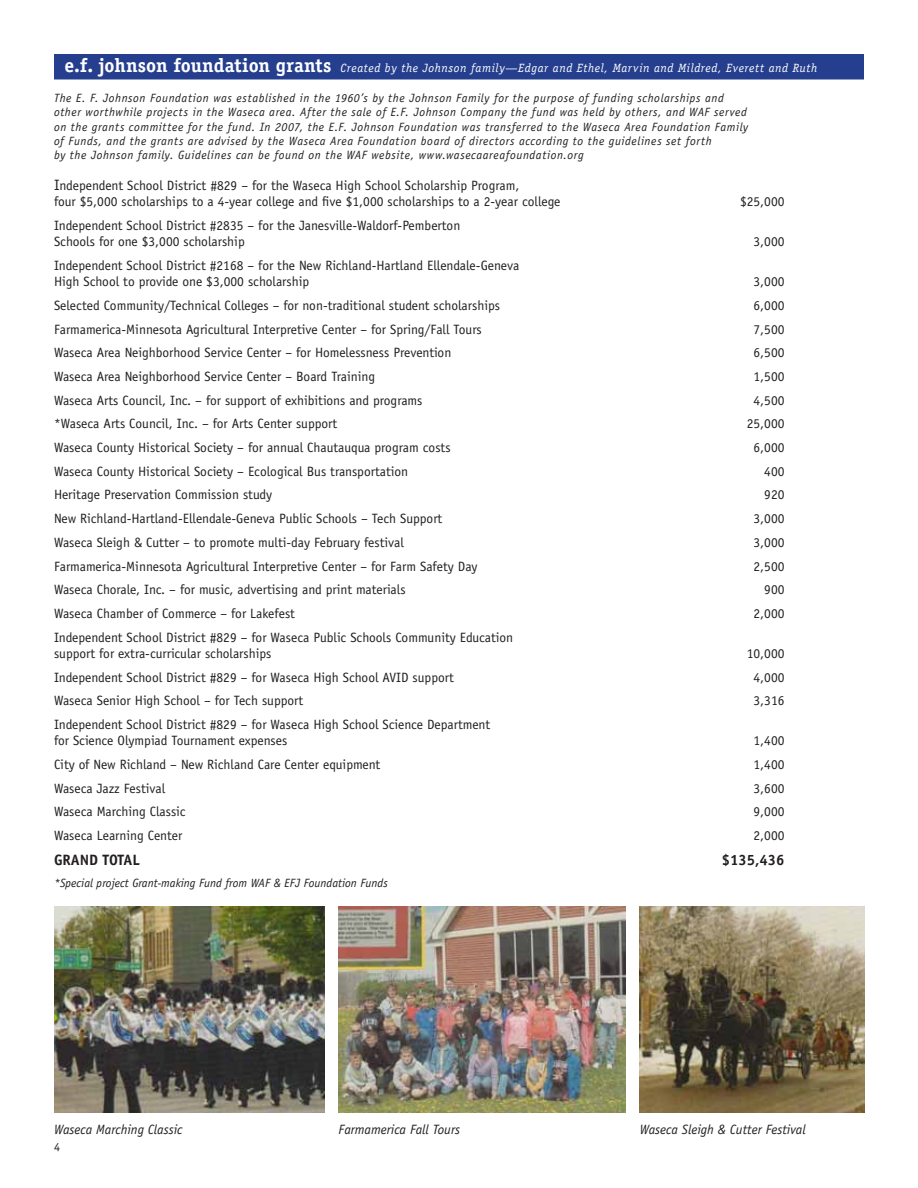
<style>
.page{position:relative;width:918px;height:1188px;background:#fff}
.page>*{position:absolute;margin:0;border:0;box-sizing:border-box;transform-origin:0 0}
.t1{font:700 15px "Officina Sans";color:#231f20}
.t2{font:13.5px/16.2px "Officina Sans";color:#231f20}
.t3{font:italic 13.5px "Officina Sans";color:#231f20}
.t4{font:italic 12px/14.4px "Officina Sans";letter-spacing:.045em;color:#231f20}
.t5{font:italic 12px "Officina Serif";letter-spacing:.05em;color:#fff}
.t6{font:italic 12px "Officina Sans";color:#231f20}
.t7{font:12px "Officina Sans";color:#231f20}
.s1{font-weight:700;font-style:normal;font-size:19.5px}
.s2{font-size:15px}
</style>
<div class="page">
<div style="left:54px;top:54px;width:810px;height:26px;background:#253f8e"></div>
<img style="left:339px;top:906px;width:286px;height:207px">
<img style="left:640px;top:906px;width:224px;height:207px">
<img style="left:54px;top:906px;width:271px;height:207px">
<p class="t5" style="left:64px;top:61px;width:754px"><span class="s1">e.f. johnson foundation grants</span> Created by the Johnson family—Edgar and Ethel, Marvin and Mildred, Everett and Ruth</p>
<p class="t4" style="left:54px;top:90px;width:696px">The E. F. Johnson Foundation was established in the 1960’s by the Johnson Family for the purpose of funding scholarships and other worthwhile projects in the Waseca area. After the sale of E.F. Johnson Company the fund was held by others, and WAF served on the grants committee for the fund. In 2007, the E.F. Johnson Foundation was transferred to the Waseca Area Foundation Family of Funds, and the grants are advised by the Waseca Area Foundation board of directors according to the guidelines set forth<br>by the Johnson family. Guidelines can be found on the WAF website, www.wasecaareafoundation.org</p>
<p class="t2" style="left:54px;top:177px;width:508px"><span class="s2">I</span>ndependent School District #829 – for the Waseca High School Scholarship Program,<br>four $5,000 scholarships to a 4-year college and five $1,000 scholarships to a 2-year college</p>
<p class="t2" style="left:740px;top:194px;width:46px">$25,000</p>
<p class="t2" style="left:54px;top:217px;width:408px">Independent School District #2835 – for the Janesville-Waldorf-Pemberton<br>Schools for one $3,000 scholarship</p>
<p class="t2" style="left:54px;top:257px;width:467px">Independent School District #2168 – for the New Richland-Hartland Ellendale-Geneva<br>High School to provide one $3,000 scholarship</p>
<p class="t2" style="left:754px;top:234px;width:32px">3,000</p>
<p class="t2" style="left:754px;top:273px;width:32px">3,000</p>
<p class="t2" style="left:54px;top:297px;width:448px">Selected Community/Technical Colleges – for non-traditional student scholarships</p>
<p class="t2" style="left:754px;top:297px;width:32px">6,000</p>
<p class="t2" style="left:54px;top:321px;width:429px">Farmamerica-Minnesota Agricultural Interpretive Center – for Spring/Fall Tours</p>
<p class="t2" style="left:754px;top:321px;width:32px">7,500</p>
<p class="t2" style="left:54px;top:345px;width:399px">Waseca Area Neighborhood Service Center – for Homelessness Prevention</p>
<p class="t2" style="left:754px;top:345px;width:32px">6,500</p>
<p class="t2" style="left:54px;top:368px;width:323px">Waseca Area Neighborhood Service Center – Board Training</p>
<p class="t2" style="left:754px;top:368px;width:32px">1,500</p>
<p class="t2" style="left:54px;top:392px;width:370px">Waseca Arts Council, Inc. – for support of exhibitions and programs</p>
<p class="t2" style="left:754px;top:392px;width:32px">4,500</p>
<p class="t2" style="left:54px;top:416px;width:285px">*Waseca Arts Council, Inc. – for Arts Center support</p>
<p class="t2" style="left:747px;top:416px;width:39px">25,000</p>
<p class="t2" style="left:54px;top:439px;width:398px">Waseca County Historical Society – for annual Chautauqua program costs</p>
<p class="t2" style="left:754px;top:439px;width:32px">6,000</p>
<p class="t2" style="left:54px;top:463px;width:356px">Waseca County Historical Society – Ecological Bus transportation</p>
<p class="t2" style="left:764px;top:463px;width:22px">400</p>
<p class="t2" style="left:54px;top:487px;width:220px">Heritage Preservation Commission study</p>
<p class="t2" style="left:764px;top:487px;width:22px">920</p>
<p class="t2" style="left:54px;top:511px;width:390px">New Richland-Hartland-Ellendale-Geneva Public Schools – Tech Support</p>
<p class="t2" style="left:754px;top:511px;width:32px">3,000</p>
<p class="t2" style="left:54px;top:534px;width:352px">Waseca Sleigh &amp; Cutter – to promote multi-day February festival</p>
<p class="t2" style="left:754px;top:534px;width:32px">3,000</p>
<p class="t2" style="left:54px;top:558px;width:425px">Farmamerica-Minnesota Agricultural Interpretive Center – for Farm Safety Day</p>
<p class="t2" style="left:754px;top:558px;width:32px">2,500</p>
<p class="t2" style="left:54px;top:582px;width:353px">Waseca Chorale, Inc. – for music, advertising and print materials</p>
<p class="t2" style="left:764px;top:582px;width:22px">900</p>
<p class="t2" style="left:54px;top:605px;width:243px">Waseca Chamber of Commerce – for Lakefest</p>
<p class="t2" style="left:754px;top:605px;width:32px">2,000</p>
<p class="t2" style="left:54px;top:629px;width:461px">Independent School District #829 – for Waseca Public Schools Community Education support for extra-curricular scholarships</p>
<p class="t2" style="left:747px;top:645px;width:39px">10,000</p>
<p class="t2" style="left:54px;top:669px;width:401px">Independent School District #829 – for Waseca High School AVID support</p>
<p class="t2" style="left:754px;top:669px;width:32px">4,000</p>
<p class="t2" style="left:54px;top:693px;width:251px">Waseca Senior High School – for Tech support</p>
<p class="t2" style="left:754px;top:693px;width:32px">3,316</p>
<p class="t2" style="left:54px;top:716px;width:438px">Independent School District #829 – for Waseca High School Science Department for Science Olympiad Tournament expenses</p>
<p class="t2" style="left:754px;top:733px;width:32px">1,400</p>
<p class="t2" style="left:54px;top:756px;width:328px">City of New Richland – New Richland Care Center equipment</p>
<p class="t2" style="left:754px;top:756px;width:32px">1,400</p>
<p class="t2" style="left:54px;top:780px;width:113px">Waseca Jazz Festival</p>
<p class="t2" style="left:754px;top:780px;width:32px">3,600</p>
<p class="t2" style="left:54px;top:804px;width:133px">Waseca Marching Classic</p>
<p class="t2" style="left:754px;top:804px;width:32px">9,000</p>
<p class="t2" style="left:54px;top:827px;width:130px">Waseca Learning Center</p>
<p class="t2" style="left:754px;top:827px;width:32px">2,000</p>
<p class="t1" style="left:54px;top:851px;width:87px">GRAND TOTAL</p>
<p class="t1" style="left:722px;top:851px;width:64px">$135,436</p>
<p class="t6" style="left:54px;top:876px;width:335px">*Special project Grant-making Fund from WAF &amp; EFJ Foundation Funds</p>
<p class="t3" style="left:54px;top:1122px;width:130px">Waseca Marching Classic</p>
<p class="t3" style="left:339px;top:1122px;width:123px">Farmamerica Fall Tours</p>
<p class="t3" style="left:640px;top:1122px;width:167px">Waseca Sleigh &amp; Cutter Festival</p>
<p class="t7" style="left:54px;top:1139px;width:7px">4</p>
</div>
